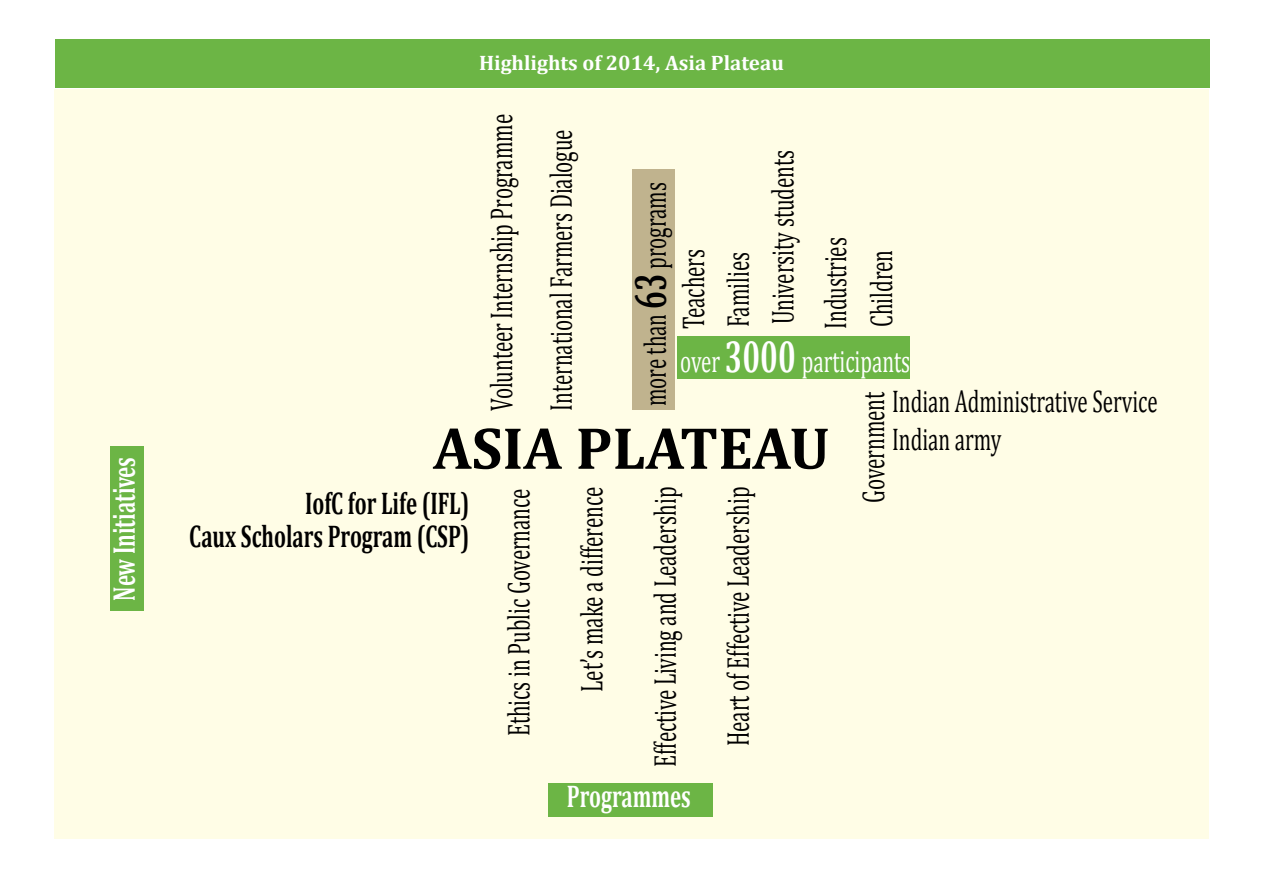
<style>
.page{position:relative;width:1263px;height:893px;background:#fff}
.page>*{position:absolute;margin:0;border:0;box-sizing:border-box;transform-origin:0 0}
.t1{font:700 60px "Cambria";color:#000}
.t2{font:31.5px/44.7px "Cambria";color:#000;scale:.67 1}
.t3{font:700 31.5px/33.3px "Cambria";color:#000;text-align:right;scale:.67 1}
.t4{font:700 31.5px "Cambria";color:#fff;scale:.67 1}
.t5{font:31.5px "Cambria";color:#fff;scale:.67 1}
.t6{font:700 21px "Cambria";color:#fff}
.s1{font-weight:700;font-size:45px}
</style>
<div class="page">
<div style="left:54px;top:89px;width:1155px;height:750px;background:#fffde6"></div>
<div style="left:55px;top:39px;width:1155px;height:49px;background:#6cb545"></div>
<div style="left:677px;top:336px;width:233px;height:42px;background:#6cb545"></div>
<div style="left:632px;top:170px;width:42px;height:240px;background:#c0b38e"></div>
<div style="left:110px;top:447px;width:34px;height:164px;background:#6cb545"></div>
<div style="left:548px;top:783px;width:165px;height:33px;background:#6cb545"></div>
<p class="t4" style="left:102px;top:601px;width:216px;rotate:-90deg">New Initiatives</p>
<p class="t6" style="left:479px;top:48px;width:306px">Highlights of 2014, Asia Plateau</p>
<p class="t2" style="left:471px;top:411px;width:444px;line-height:59.8px;rotate:-90deg">Volunteer Internship Programme<br>International Farmers Dialogue</p>
<p class="t2" style="left:671px;top:329px;width:269px;rotate:-90deg">Teachers<br>Families<br>University students</p>
<p class="t2" style="left:632px;top:406px;width:336px;rotate:-90deg">more than <span class="s1">63</span> programs</p>
<p class="t2" style="left:812px;top:329px;width:138px;line-height:45.9px;rotate:-90deg">Industries<br>Children</p>
<p class="t5" style="left:680px;top:343px;width:345px">over <span class="s1">3000</span> participants</p>
<p class="t2" style="left:851px;top:503px;width:167px;rotate:-90deg">Government</p>
<p class="t2" style="left:892px;top:382px;width:398px;line-height:38px">Indian Administrative Service<br>Indian army</p>
<h1 class="t1" style="left:433px;top:406px;width:398px">ASIA PLATEAU</h1>
<p class="t3" style="left:189px;top:485px;width:420px">IofC for Life (IFL)<br>Caux Scholars Program (CSP)</p>
<p class="t2" style="left:569px;top:692px;width:308px;rotate:-90deg">Let’s make a difference</p>
<p class="t2" style="left:496px;top:736px;width:372px;rotate:-90deg">Ethics in Public Governance</p>
<p class="t2" style="left:716px;top:746px;width:389px;rotate:-90deg">Heart of Effective Leadership</p>
<p class="t2" style="left:642px;top:767px;width:420px;rotate:-90deg">Effective Living and Leadership</p>
<p class="t4" style="left:567px;top:774px;width:186px">Programmes</p>
</div>
